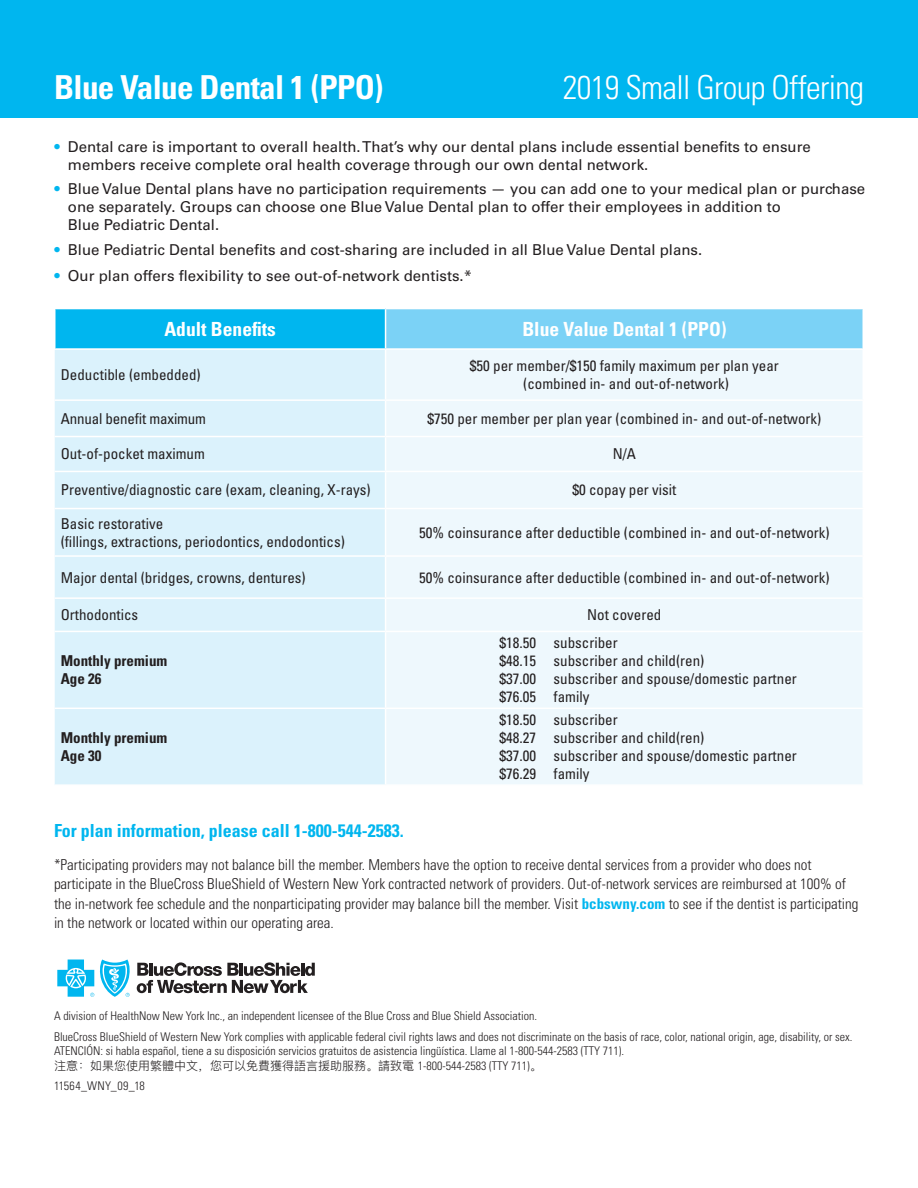
<style>
.page{position:relative;width:918px;height:1188px;background:#fff}
.page>*{position:absolute;margin:0;border:0;box-sizing:border-box;transform-origin:0 0}
.t1{font:300 condensed 33px "Univers LT Std";letter-spacing:-.02em;color:#fff}
.t2{font:700 condensed 33px "Univers LT Std";letter-spacing:-.02em;color:#fff}
.t3{font:700 condensed 19.5px "Univers LT Std";color:#fff}
.t4{font:700 condensed 18px "Univers LT Std";color:#00b6ef}
.t5{font:condensed 15px/18px "Univers LT Std";color:#231f20}
.t6{font:15px/18px "Univers LT Std";color:#231f20}
.t7{font:300 condensed 15px/19.5px "Univers LT Std";color:#231f20}
.t8{font:700 condensed 15px/18px "Univers LT Std";color:#231f20}
.t9{font:300 condensed 12px/14.4px "Univers LT Std";color:#231f20}
.t10{font:300 12px "Ping Fang SC";color:#231f20}
.t11{font:300 condensed 12px "Univers LT Std";letter-spacing:.035em;color:#231f20}
.s1{color:#00b6ef}
.s2{font-weight:700;color:#00b6ef}
.s3{font-family:"Univers LT Std";font-stretch:condensed}
</style>
<div class="page">
<div style="left:0;top:0;width:918px;height:118px;background:#00b6ef"></div>
<div style="left:55px;top:309px;width:331px;height:40px;background:#00b6ef"></div>
<div style="left:386px;top:309px;width:477px;height:40px;background:#7bd2f6"></div>
<div style="left:55px;top:350px;width:330px;height:434px;background:#dbf2fc"></div>
<div style="left:386px;top:350px;width:476px;height:434px;background:#eef8fd"></div>
<hr style="left:54px;top:348px;width:332px;height:2px;background:#fff">
<hr style="left:386px;top:348px;width:478px;height:2px;background:#fff">
<hr style="left:55px;top:399px;width:331px;height:2px;background:#fff">
<hr style="left:386px;top:399px;width:478px;height:2px;background:#fff">
<hr style="left:55px;top:436px;width:331px;height:1px;background:#fff">
<hr style="left:386px;top:436px;width:478px;height:1px;background:#fff">
<hr style="left:55px;top:471px;width:331px;height:1px;background:#fff">
<hr style="left:386px;top:471px;width:478px;height:1px;background:#fff">
<hr style="left:55px;top:508px;width:331px;height:1px;background:#fff">
<hr style="left:386px;top:508px;width:478px;height:1px;background:#fff">
<hr style="left:55px;top:555px;width:331px;height:2px;background:#fff">
<hr style="left:386px;top:555px;width:478px;height:2px;background:#fff">
<hr style="left:55px;top:597px;width:331px;height:2px;background:#fff">
<hr style="left:386px;top:597px;width:478px;height:2px;background:#fff">
<hr style="left:55px;top:631px;width:331px;height:1px;background:#fff">
<hr style="left:386px;top:631px;width:478px;height:1px;background:#fff">
<hr style="left:55px;top:708px;width:331px;height:1px;background:#fff">
<hr style="left:386px;top:708px;width:478px;height:1px;background:#fff">
<hr style="left:54px;top:309px;width:2px;height:39px;background:#fff">
<hr style="left:385px;top:309px;width:1px;height:39px;background:#fff">
<hr style="left:862px;top:309px;width:2px;height:39px;background:#fff">
<svg style="left:57px;top:960px;width:73px;height:37px"></svg>
<svg style="left:137px;top:962px;width:178px;height:31px"></svg>
<h1 class="t2" style="left:54px;top:68px;width:331px">Blue Value Dental 1 (PPO)</h1>
<h1 class="t1" style="left:563px;top:68px;width:303px">2019 Small Group Offering</h1>
<p class="t6" style="left:68px;top:137px;width:745px;text-indent:-14px"><span class="s1">•</span> Dental care is important to overall health. That’s why our dental plans include essential benefits to ensure members receive complete oral health coverage through our own dental network.</p>
<p class="t6" style="left:68px;top:180px;width:799px;text-indent:-14px"><span class="s1">•</span> Blue Value Dental plans have no participation requirements — you can add one to your medical plan or purchase one separately. Groups can choose one Blue Value Dental plan to offer their employees in addition to<br>Blue Pediatric Dental.</p>
<p class="t6" style="left:54px;top:241px;width:649px"><span class="s1">•</span> Blue Pediatric Dental benefits and cost-sharing are included in all Blue Value Dental plans.</p>
<p class="t6" style="left:54px;top:267px;width:419px"><span class="s1">•</span> Our plan offers flexibility to see out-of-network dentists.*</p>
<h2 class="t3" style="left:164px;top:317px;width:113px">Adult Benefits</h2>
<h2 class="t3" style="left:522px;top:317px;width:206px">Blue Value Dental 1 (PPO)</h2>
<p class="t5" style="left:61px;top:365px;width:141px">Deductible (embedded)</p>
<p class="t5" style="left:470px;top:356px;width:311px;text-align:center">$50 per member/$150 family maximum per plan year (combined in- and out-of-network)</p>
<p class="t5" style="left:61px;top:409px;width:147px">Annual benefit maximum</p>
<p class="t5" style="left:427px;top:409px;width:396px">$750 per member per plan year (combined in- and out-of-network)</p>
<p class="t5" style="left:61px;top:445px;width:146px">Out-of-pocket maximum</p>
<p class="t5" style="left:613px;top:445px;width:25px">N/A</p>
<p class="t5" style="left:61px;top:481px;width:311px">Preventive/diagnostic care (exam, cleaning, X-rays)</p>
<p class="t5" style="left:572px;top:481px;width:106px">$0 copay per visit</p>
<p class="t5" style="left:61px;top:514px;width:286px">Basic restorative<br>(fillings, extractions, periodontics, endodontics)</p>
<p class="t5" style="left:419px;top:523px;width:412px">50% coinsurance after deductible (combined in- and out-of-network)</p>
<p class="t5" style="left:61px;top:568px;width:246px">Major dental (bridges, crowns, dentures)</p>
<p class="t5" style="left:419px;top:568px;width:412px">50% coinsurance after deductible (combined in- and out-of-network)</p>
<p class="t5" style="left:61px;top:606px;width:79px">Orthodontics</p>
<p class="t5" style="left:587px;top:606px;width:76px">Not covered</p>
<p class="t8" style="left:61px;top:652px;width:108px">Monthly premium<br>Age 26</p>
<p class="t5" style="left:500px;top:634px;width:299px">$18.50 subscriber<br>$48.15 subscriber and child(ren)<br>$37.00 subscriber and spouse/domestic partner $76.05 family</p>
<p class="t8" style="left:61px;top:729px;width:108px">Monthly premium<br>Age 30</p>
<p class="t5" style="left:500px;top:711px;width:299px">$18.50 subscriber<br>$48.27 subscriber and child(ren)<br>$37.00 subscriber and spouse/domestic partner $76.29 family</p>
<p class="t4" style="left:54px;top:819px;width:351px">For plan information, please call 1-800-544-2583.</p>
<p class="t7" style="left:54px;top:855px;width:806px">*Participating providers may not balance bill the member. Members have the option to receive dental services from a provider who does not participate in the BlueCross BlueShield of Western New York contracted network of providers. Out-of-network services are reimbursed at 100% of the in-network fee schedule and the nonparticipating provider may balance bill the member. Visit <span class="s2">bcbswny.com</span> to see if the dentist is participating in the network or located within our operating area.</p>
<p class="t9" style="left:54px;top:1009px;width:485px">A division of HealthNow New York Inc., an independent licensee of the Blue Cross and Blue Shield Association.</p>
<p class="t9" style="left:54px;top:1030px;width:800px">BlueCross BlueShield of Western New York complies with applicable federal civil rights laws and does not discriminate on the basis of race, color, national origin, age, disability, or sex.<br>ATENCIÓN: si habla español, tiene a su disposición servicios gratuitos de asistencia lingüística. Llame al 1-800-544-2583 (TTY 711).</p>
<p class="t10" style="left:54px;top:1058px;width:489px">注意：如果您使用繁體中文，您可以免費獲得語言援助服務。請致電 <span class="s3">1-800-544-2583 (TTY 711)</span>。</p>
<p class="t11" style="left:54px;top:1078px;width:92px">11564_WNY_09_18</p>
</div>
